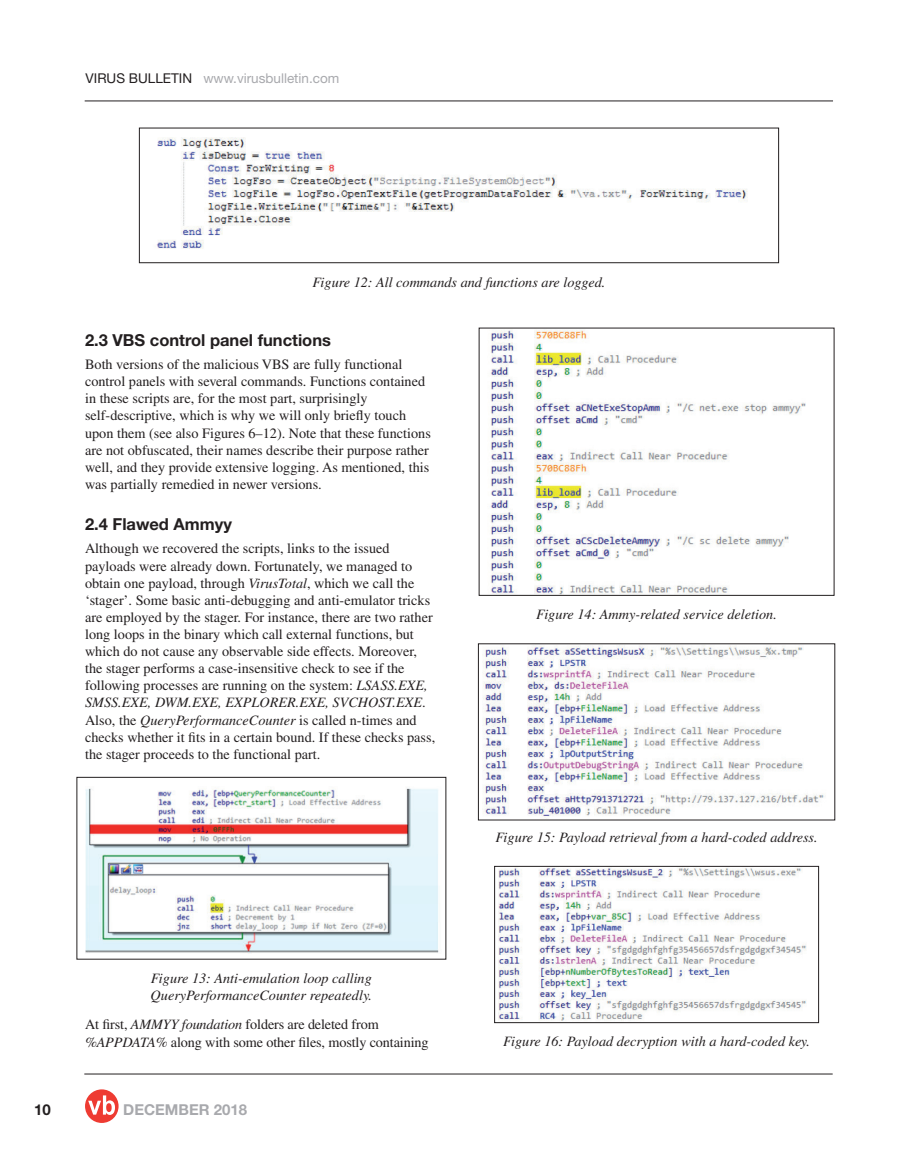
<style>
.page{position:relative;width:918px;height:1166px;background:#fff}
.page>*{position:absolute;margin:0;border:0;box-sizing:border-box;transform-origin:0 0}
.t1{font:700 16.5px "Helvetica Neue";color:#231f20}
.t2{font:700 15px "Helvetica Neue";color:#a8a9ad}
.t3{font:700 15px "Helvetica Neue";color:#231f20}
.t4{font:14.25px/17.1px "Times";color:#231f20}
.t5{font:italic 14.25px/17.1px "Times";color:#231f20}
.t6{font:13.5px "Helvetica Neue";color:#a8a9ad}
.s1{color:#231f20}
.s2{font-style:italic}
</style>
<div class="page">
<div style="left:85px;top:1089px;width:34px;height:33px;background:#ee3b32;border-radius:50%"></div>
<svg style="left:88px;top:1095px;width:27px;height:19px"></svg>
<hr style="left:84px;top:1073px;width:749px;height:1px;background:#231f20">
<hr style="left:85px;top:101px;width:748px;height:1px;background:#231f20">
<img style="left:85px;top:788px;width:354px;height:166px">
<div style="left:77px;top:776px;width:369px;height:183px;border:1px solid #231f20"></div>
<img style="left:156px;top:137px;width:592px;height:112px">
<div style="left:139px;top:128px;width:640px;height:135px;border:1px solid #231f20"></div>
<img style="left:490px;top:330px;width:316px;height:263px">
<img style="left:482px;top:645px;width:343px;height:172px">
<img style="left:498px;top:867px;width:309px;height:153px">
<div style="left:494px;top:865px;width:325px;height:157px;border:1px solid #231f20"></div>
<p class="t6" style="left:86px;top:73px;width:255px"><span class="s1">VIRUS BULLETIN</span> www.virusbulletin.com</p>
<p class="t5" style="left:313px;top:274px;width:294px">Figure 12: All commands and functions are logged.</p>
<p class="t1" style="left:85px;top:333px;width:247px">2.3 VBS control panel functions</p>
<p class="t4" style="left:85px;top:357px;width:347px">Both versions of the malicious VBS are fully functional control panels with several commands. Functions contained in these scripts are, for the most part, surprisingly self-descriptive, which is why we will only briefly touch upon them (see also Figures 6–12). Note that these functions are not obfuscated, their names describe their purpose rather well, and they provide extensive logging. As mentioned, this was partially remedied in newer versions.</p>
<p class="t1" style="left:85px;top:518px;width:148px">2.4 Flawed Ammyy</p>
<p class="t4" style="left:85px;top:541px;width:352px">Although we recovered the scripts, links to the issued payloads were already down. Fortunately, we managed to obtain one payload, through <span class="s2">VirusTotal</span>, which we call the ‘stager’. Some basic anti-debugging and anti-emulator tricks are employed by the stager. For instance, there are two rather long loops in the binary which call external functions, but which do not cause any observable side effects. Moreover, the stager performs a case-insensitive check to see if the following processes are running on the system: <span class="s2">LSASS.EXE, SMSS.EXE, DWM.EXE, EXPLORER.EXE, SVCHOST.EXE</span>.<br>Also, the <span class="s2">QueryPerformanceCounter</span> is called n-times and checks whether it fits in a certain bound. If these checks pass, the stager proceeds to the functional part.</p>
<p class="t5" style="left:151px;top:970px;width:223px">Figure 13: Anti-emulation loop calling<br>QueryPerformanceCounter repeatedly.</p>
<p class="t4" style="left:85px;top:1017px;width:345px">At first, <span class="s2">AMMYY foundation</span> folders are deleted from <span class="s2">%APPDATA%</span> along with some other files, mostly containing</p>
<p class="t3" style="left:34px;top:1103px;width:18px">10</p>
<p class="t2" style="left:123px;top:1103px;width:125px">DECEMBER 2018</p>
<p class="t5" style="left:536px;top:607px;width:242px">Figure 14: Ammy-related service deletion.</p>
<p class="t5" style="left:496px;top:829px;width:324px">Figure 15: Payload retrieval from a hard-coded address.</p>
<p class="t5" style="left:503px;top:1033px;width:308px">Figure 16: Payload decryption with a hard-coded key.</p>
</div>
